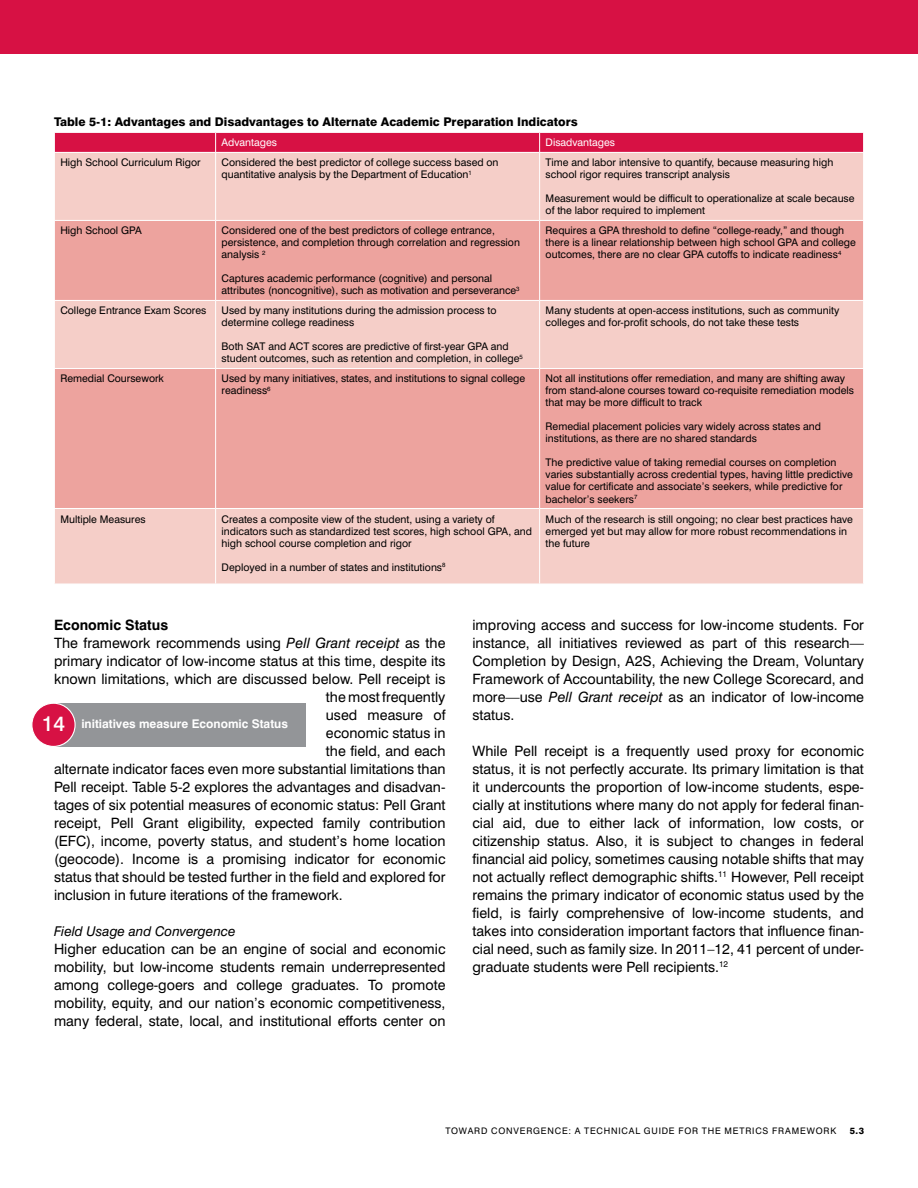
<style>
.page{position:relative;width:918px;height:1188px;background:#fff}
.page>*{position:absolute;margin:0;border:0;box-sizing:border-box;transform-origin:0 0}
.t1{font:14.25px/18px "Swiss 721 BT";color:#000;text-align:justify}
.t2{font:700 14.25px "Swiss 721 BT";color:#000}
.t3{font:italic 13.5px "Swiss 721 BT";color:#000}
.t4{font:800 12px "Swiss 721 BT";color:#000}
.t5{font:700 12px "Swiss 721 BT";color:#fff}
.t6{font:10.5px/12px "Swiss 721 BT";color:#000}
.t7{font:10.5px "Swiss 721 BT";color:#fff}
.t8{font:9px "Swiss 721 BT";letter-spacing:.095em;color:#000}
.t9{font:800 9px "Swiss 721 BT";color:#000}
.s1{font-style:italic}
.s2{font-weight:500;font-size:21px}
</style>
<div class="page">
<div style="left:0;top:0;width:918px;height:54px;background:#d71144"></div>
<div style="left:55px;top:153px;width:808px;height:431px;background:#f5cec8"></div>
<svg style="left:55px;top:221px;width:808px;height:287px;background:#eeada7"></svg>
<svg style="left:54px;top:132px;width:810px;height:20px;background:#d91d4e"></svg>
<hr style="left:215px;top:153px;width:1px;height:67px;background:#fff">
<hr style="left:539px;top:153px;width:1px;height:67px;background:#fff">
<hr style="left:54px;top:220px;width:162px;height:1px;background:#fff">
<hr style="left:216px;top:220px;width:324px;height:1px;background:#fff">
<hr style="left:215px;top:221px;width:1px;height:79px;background:#fff">
<hr style="left:540px;top:220px;width:324px;height:1px;background:#fff">
<hr style="left:539px;top:221px;width:1px;height:79px;background:#fff">
<hr style="left:54px;top:300px;width:162px;height:1px;background:#fff">
<hr style="left:216px;top:300px;width:324px;height:1px;background:#fff">
<hr style="left:215px;top:301px;width:1px;height:67px;background:#fff">
<hr style="left:540px;top:300px;width:324px;height:1px;background:#fff">
<hr style="left:539px;top:301px;width:1px;height:67px;background:#fff">
<hr style="left:54px;top:368px;width:162px;height:1px;background:#fff">
<hr style="left:216px;top:368px;width:324px;height:1px;background:#fff">
<hr style="left:215px;top:369px;width:1px;height:139px;background:#fff">
<hr style="left:540px;top:368px;width:324px;height:1px;background:#fff">
<hr style="left:539px;top:369px;width:1px;height:139px;background:#fff">
<hr style="left:54px;top:508px;width:162px;height:1px;background:#fff">
<hr style="left:216px;top:508px;width:324px;height:1px;background:#fff">
<hr style="left:215px;top:509px;width:1px;height:75px;background:#fff">
<hr style="left:540px;top:508px;width:324px;height:1px;background:#fff">
<hr style="left:539px;top:509px;width:1px;height:75px;background:#fff">
<div style="left:53px;top:703px;width:253px;height:43px;background:#939598"></div>
<div style="left:32px;top:703px;width:43px;height:43px;background:#d71144;border-radius:50%"></div>
<div style="left:31px;top:703px;width:45px;height:44px;border:1px solid #fff;border-radius:50%"></div>
<p class="t4" style="left:54px;top:114px;width:525px">Table 5-1: Advantages and Disadvantages to Alternate Academic Preparation Indicators</p>
<p class="t7" style="left:222px;top:136px;width:57px">Advantages</p>
<p class="t7" style="left:546px;top:136px;width:71px">Disadvantages</p>
<p class="t6" style="left:60px;top:157px;width:142px">High School Curriculum Rigor</p>
<p class="t6" style="left:222px;top:157px;width:278px">Considered the best predictor of college success based on quantitative analysis by the Department of Education<sup>1</sup></p>
<p class="t6" style="left:546px;top:157px;width:289px">Time and labor intensive to quantify, because measuring high school rigor requires transcript analysis</p>
<p class="t6" style="left:546px;top:193px;width:310px">Measurement would be difficult to operationalize at scale because of the labor required to implement</p>
<p class="t6" style="left:60px;top:225px;width:83px">High School GPA</p>
<p class="t6" style="left:222px;top:225px;width:300px">Considered one of the best predictors of college entrance, persistence, and completion through correlation and regression analysis <sup>2</sup></p>
<p class="t6" style="left:222px;top:273px;width:299px">Captures academic performance (cognitive) and personal attributes (noncognitive), such as motivation and perseverance<sup>3</sup></p>
<p class="t6" style="left:546px;top:225px;width:312px">Requires a GPA threshold to define “college-ready,” and though there is a linear relationship between high school GPA and college outcomes, there are no clear GPA cutoffs to indicate readiness<sup>4</sup></p>
<p class="t6" style="left:60px;top:305px;width:148px">College Entrance Exam Scores</p>
<p class="t6" style="left:222px;top:305px;width:277px">Used by many institutions during the admission process to determine college readiness</p>
<p class="t6" style="left:222px;top:341px;width:303px">Both SAT and ACT scores are predictive of first-year GPA and student outcomes, such as retention and completion, in college<sup>5</sup></p>
<p class="t6" style="left:546px;top:305px;width:295px">Many students at open-access institutions, such as community colleges and for-profit schools, do not take these tests</p>
<p class="t6" style="left:60px;top:373px;width:105px">Remedial Coursework</p>
<p class="t6" style="left:222px;top:373px;width:305px">Used by many initiatives, states, and institutions to signal college readiness<sup>6</sup></p>
<p class="t6" style="left:546px;top:373px;width:310px">Not all institutions offer remediation, and many are shifting away from stand-alone courses toward co-requisite remediation models that may be more difficult to track</p>
<p class="t6" style="left:546px;top:421px;width:277px">Remedial placement policies vary widely across states and institutions, as there are no shared standards</p>
<p class="t6" style="left:546px;top:457px;width:309px">The predictive value of taking remedial courses on completion varies substantially across credential types, having little predictive value for certificate and associate’s seekers, while predictive for bachelor’s seekers<sup>7</sup></p>
<p class="t6" style="left:60px;top:513px;width:87px">Multiple Measures</p>
<p class="t6" style="left:222px;top:513px;width:312px">Creates a composite view of the student, using a variety of indicators such as standardized test scores, high school GPA, and high school course completion and rigor</p>
<p class="t6" style="left:222px;top:561px;width:225px">Deployed in a number of states and institutions<sup>8</sup></p>
<p class="t6" style="left:546px;top:513px;width:309px">Much of the research is still ongoing; no clear best practices have emerged yet but may allow for more robust recommendations in the future</p>
<h1 class="t2" style="left:54px;top:616px;width:116px">Economic Status</h1>
<h1 class="t1" style="left:54px;top:634px;width:393px">The framework recommends using <span class="s1">Pell Grant receipt</span> as the</h1>
<h1 class="t1" style="left:54px;top:652px;width:393px">primary indicator of low-income status at this time, despite its</h1>
<h1 class="t1" style="left:54px;top:670px;width:393px">known limitations, which are discussed below. Pell receipt is</h1>
<h1 class="t1" style="left:326px;top:688px;width:121px">the most frequently</h1>
<h1 class="t1" style="left:326px;top:706px;width:121px">used measure of</h1>
<h1 class="t1" style="left:326px;top:724px;width:121px">economic status in</h1>
<h1 class="t1" style="left:326px;top:742px;width:121px">the field, and each</h1>
<h1 class="t1" style="left:54px;top:760px;width:393px">alternate indicator faces even more substantial limitations than</h1>
<h1 class="t1" style="left:54px;top:778px;width:393px">Pell receipt. Table 5-2 explores the advantages and disadvan-</h1>
<h1 class="t1" style="left:54px;top:796px;width:393px">tages of six potential measures of economic status: Pell Grant</h1>
<h1 class="t1" style="left:54px;top:814px;width:393px">receipt, Pell Grant eligibility, expected family contribution</h1>
<h1 class="t1" style="left:54px;top:832px;width:393px">(EFC), income, poverty status, and student’s home location</h1>
<h1 class="t1" style="left:54px;top:850px;width:393px">(geocode). Income is a promising indicator for economic</h1>
<h1 class="t1" style="left:54px;top:868px;width:393px">status that should be tested further in the field and explored for</h1>
<h1 class="t1" style="left:54px;top:886px;width:290px">inclusion in future iterations of the framework.</h1>
<p class="t3" style="left:54px;top:923px;width:183px">Field Usage and Convergence</p>
<p class="t1" style="left:54px;top:940px;width:393px">Higher education can be an engine of social and economic mobility, but low-income students remain underrepresented among college-goers and college graduates. To promote mobility, equity, and our nation’s economic competitiveness, many federal, state, local, and institutional efforts center on</p>
<p class="t5" style="left:42px;top:717px;width:248px"><span class="s2">14</span> initiatives measure Economic Status</p>
<p class="t1" style="left:472px;top:616px;width:393px">improving access and success for low-income students. For instance, all initiatives reviewed as part of this research— Completion by Design, A2S, Achieving the Dream, Voluntary Framework of Accountability, the new College Scorecard, and more—use <span class="s1">Pell Grant receipt</span> as an indicator of low-income status.</p>
<p class="t1" style="left:472px;top:742px;width:393px">While Pell receipt is a frequently used proxy for economic status, it is not perfectly accurate. Its primary limitation is that it undercounts the proportion of low-income students, espe&shy;cially at institutions where many do not apply for federal finan&shy;cial aid, due to either lack of information, low costs, or citizenship status. Also, it is subject to changes in federal financial aid policy, sometimes causing notable shifts that may not actually reflect demographic shifts.<sup>11</sup> However, Pell receipt remains the primary indicator of economic status used by the field, is fairly comprehensive of low-income students, and takes into consideration important factors that influence finan&shy;cial need, such as family size. In 2011–12, 41 percent of under&shy;graduate students were Pell recipients.<sup>12</sup></p>
<p class="t8" style="left:446px;top:1125px;width:392px">TOWARD CONVERGENCE: A TECHNICAL GUIDE FOR THE METRICS FRAMEWORK</p>
<p class="t9" style="left:850px;top:1125px;width:16px">5.3</p>
</div>
